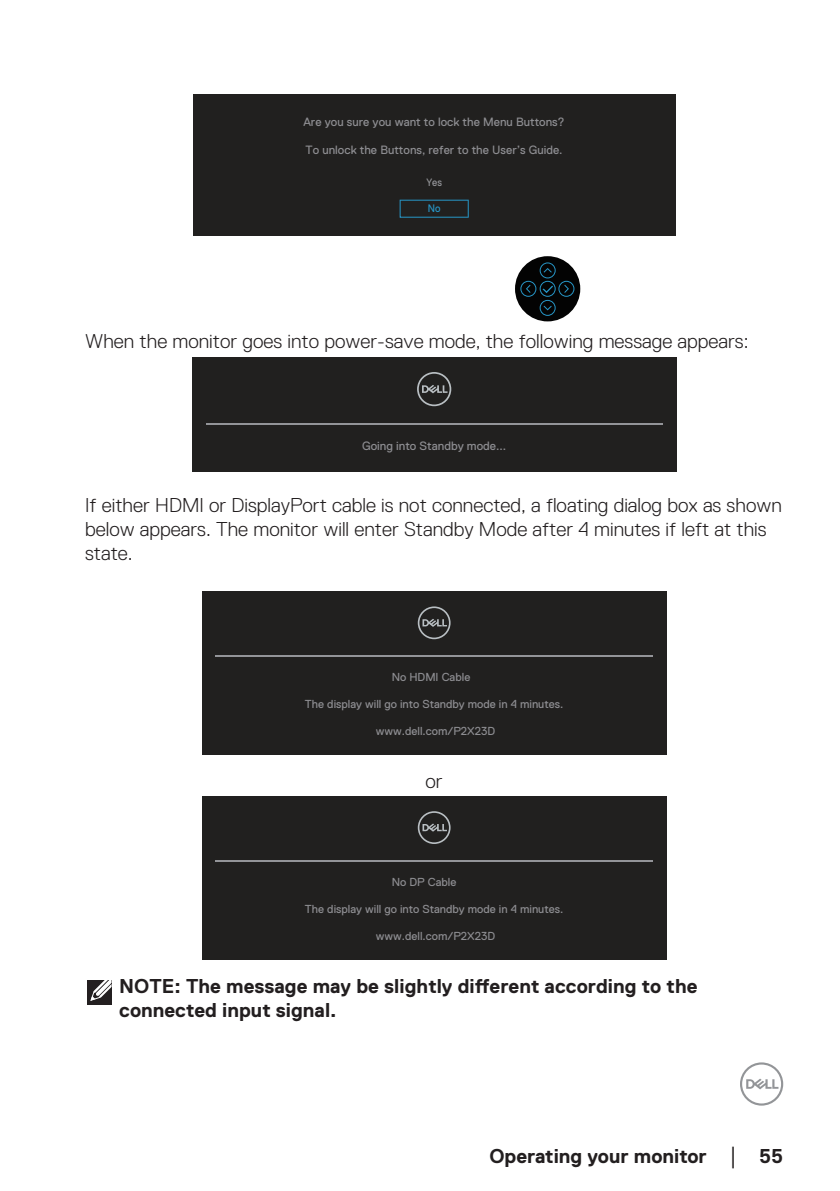
<style>
.page{position:relative;width:840px;height:1191px;background:#fff}
.page>*{position:absolute;margin:0;border:0;box-sizing:border-box;transform-origin:0 0}
.text{font:300 20px/24px "Dell Replica";color:#231f20}
.text-2{font:700 20px/24px "Dell Replica";color:#231f20}
.t1{font:12px "Dell Replica";color:#8d8d91}
.t2{font:11.6px "Dell Replica";color:#8d8d91}
.t3{font:10.8px "Dell Replica";color:#939498;scale:.92 1}
.t4{font:10.8px "Dell Replica";color:#2797c8;scale:.92 1}
.s1{font-family:"Times New Roman";font-weight:400;font-size:18px}
</style>
<div class="page">
<svg style="left:740px;top:1062px;width:42px;height:43px"></svg>
<div style="left:193px;top:94px;width:482px;height:142px;background:#21201f"></div>
<svg style="left:399px;top:200px;width:69px;height:18px"></svg>
<div style="left:514px;top:256px;width:66px;height:65px;background:#030303;border-radius:50%"></div>
<svg style="left:520px;top:262px;width:54px;height:54px"></svg>
<div style="left:191px;top:358px;width:485px;height:114px;background:#21201f"></div>
<hr style="left:206px;top:423px;width:456px;height:1px;background:#939498">
<svg style="left:417px;top:372px;width:34px;height:34px"></svg>
<div style="left:202px;top:591px;width:464px;height:164px;background:#21201f"></div>
<hr style="left:215px;top:655px;width:437px;height:1px;background:#939498">
<svg style="left:417px;top:606px;width:33px;height:33px"></svg>
<div style="left:202px;top:795px;width:464px;height:164px;background:#21201f"></div>
<hr style="left:215px;top:860px;width:437px;height:1px;background:#939498">
<svg style="left:417px;top:811px;width:33px;height:33px"></svg>
<div style="left:87px;top:980px;width:24px;height:24px;background:#231f20"></div>
<svg style="left:90px;top:980px;width:21px;height:21px"></svg>
<p class="t1" style="left:303px;top:116px;width:263px">Are you sure you want to lock the Menu Buttons?</p>
<p class="t1" style="left:305px;top:144px;width:258px">To unlock the Buttons, refer to the User’s Guide.</p>
<p class="t3" style="left:426px;top:176px;width:18px">Yes</p>
<p class="t4" style="left:427px;top:202px;width:15px">No</p>
<p class="text" style="left:85px;top:329px;width:664px">When the monitor goes into power-save mode, the following message appears:</p>
<p class="t1" style="left:362px;top:439px;width:146px">Going into Standby mode...</p>
<p class="text" style="left:85px;top:493px;width:698px">If either HDMI or DisplayPort cable is not connected, a floating dialog box as shown below appears. The monitor will enter Standby Mode after 4 minutes if left at this state.</p>
<p class="t2" style="left:391px;top:670px;width:80px">No HDMI Cable</p>
<p class="t2" style="left:305px;top:697px;width:260px">The display will go into Standby mode in 4 minutes.</p>
<p class="t2" style="left:375px;top:724px;width:121px">www.dell.com/P2X23D</p>
<p class="text" style="left:425px;top:769px;width:19px">or</p>
<p class="t2" style="left:391px;top:875px;width:66px">No DP Cable</p>
<p class="t2" style="left:305px;top:902px;width:260px">The display will go into Standby mode in 4 minutes.</p>
<p class="t2" style="left:375px;top:929px;width:121px">www.dell.com/P2X23D</p>
<p class="text-2" style="left:119px;top:974px;width:579px">NOTE: The message may be slightly different according to the connected input signal.</p>
<p class="text-2" style="left:489px;top:1143px;width:295px">Operating your monitor <span class="s1">│</span> 55</p>
</div>
